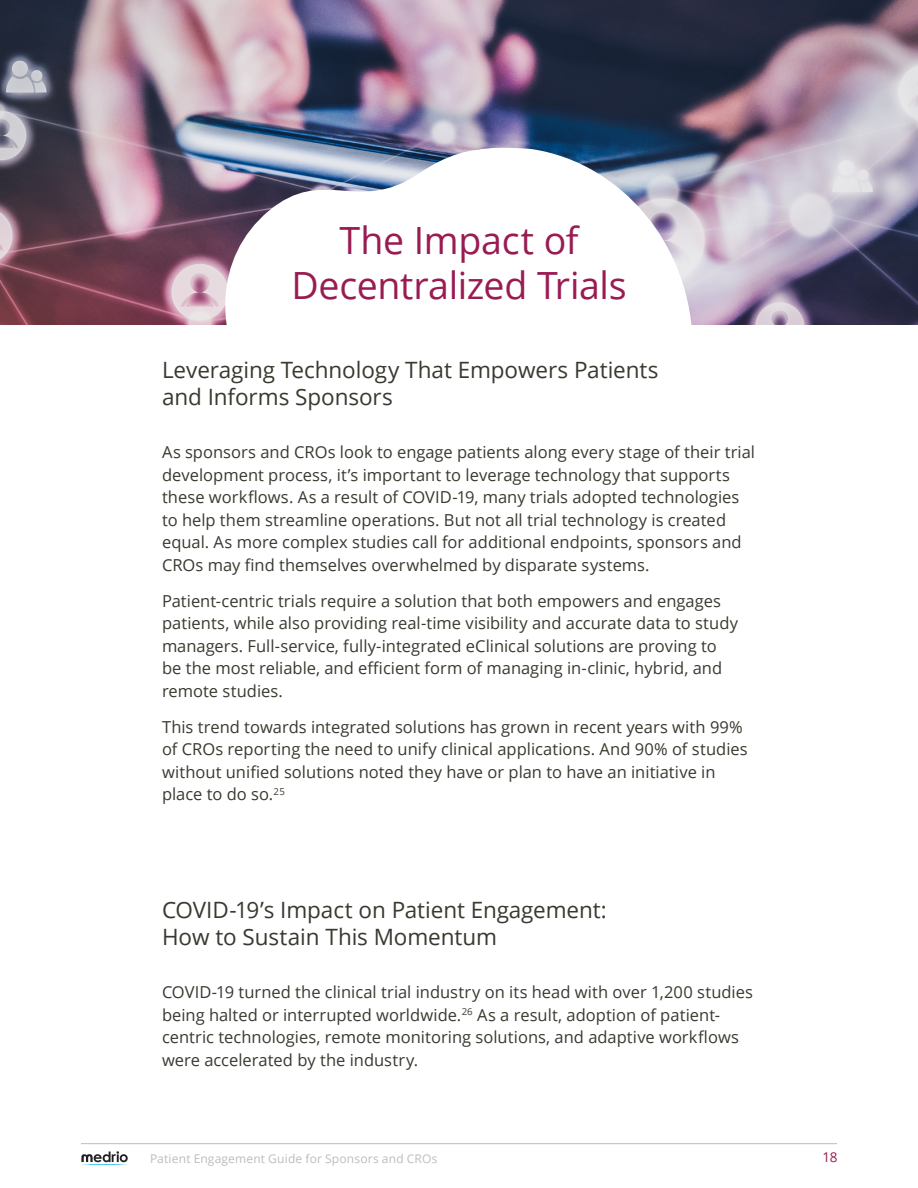
<style>
.page{position:relative;width:918px;height:1188px;background:#fff}
.page>*{position:absolute;margin:0;border:0;box-sizing:border-box;transform-origin:0 0}
.Heading{font:37.5px/45px "Open Sans";letter-spacing:-.01em;color:#991b52;text-align:center}
.Subheading{font:22.5px/27px "Open Sans";letter-spacing:-.005em;color:#383a2f}
.Body_Copy{font:16.5px/22.5px "Open Sans";color:#383a2f}
.t1{font:13.5px "Open Sans";color:#991b52}
.t2{font:12px "Open Sans";letter-spacing:.015em;color:#bebcbc}
</style>
<div class="page">
<hr style="left:81px;top:1143px;width:756px;height:1px;background:#bebcbc">
<svg style="left:81px;top:1151px;width:47px;height:14px"></svg>
<img style="left:0;top:0;width:918px;height:325px">
<svg style="left:213px;top:147px;width:480px;height:178px"></svg>
<p class="Heading" style="left:291px;top:217px;width:337px">The Impact of<br>Decentralized Trials</p>
<p class="Subheading" style="left:162px;top:356px;width:498px">Leveraging Technology That Empowers Patients and Informs Sponsors</p>
<p class="Body_Copy" style="left:162px;top:440px;width:595px">As sponsors and CROs look to engage patients along every stage of their trial development process, it’s important to leverage technology that supports these workflows. As a result of COVID-19, many trials adopted technologies to help them streamline operations. But not all trial technology is created equal. As more complex studies call for additional endpoints, sponsors and CROs may find themselves overwhelmed by disparate systems.</p>
<p class="Body_Copy" style="left:162px;top:589px;width:578px">Patient-centric trials require a solution that both empowers and engages patients, while also providing real-time visibility and accurate data to study managers. Full-service, fully-integrated eClinical solutions are proving to be the most reliable, and efficient form of managing in-clinic, hybrid, and remote studies.</p>
<p class="Body_Copy" style="left:162px;top:715px;width:587px">This trend towards integrated solutions has grown in recent years with 99% of CROs reporting the need to unify clinical applications. And 90% of studies without unified solutions noted they have or plan to have an initiative in place to do so.<sup>25</sup></p>
<p class="Subheading" style="left:162px;top:896px;width:446px">COVID-19’s Impact on Patient Engagement:<br>How to Sustain This Momentum</p>
<p class="Body_Copy" style="left:162px;top:980px;width:592px">COVID-19 turned the clinical trial industry on its head with over 1,200 studies being halted or interrupted worldwide.<sup>26</sup> As a result, adoption of patient&shy;centric technologies, remote monitoring solutions, and adaptive workflows were accelerated by the industry.</p>
<p class="t2" style="left:150px;top:1150px;width:289px">Patient Engagement Guide for Sponsors and CROs</p>
<p class="t1" style="left:823px;top:1148px;width:16px">18</p>
</div>
